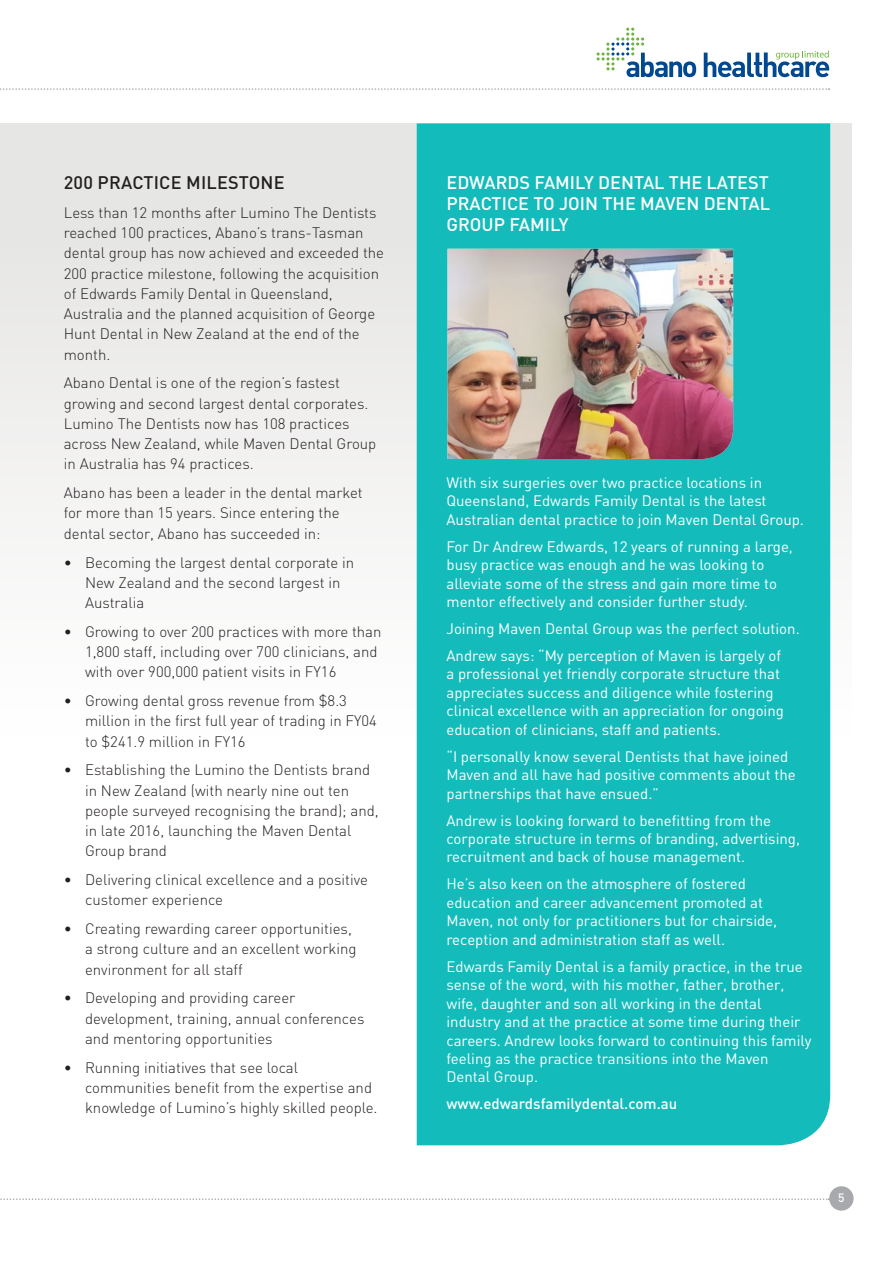
<style>
.page{position:relative;width:893px;height:1263px;background:#fff}
.page>*{position:absolute;margin:0;border:0;box-sizing:border-box;transform-origin:0 0}
.t1{font:500 18px/21px "DIN";color:#fff;text-align:justify}
.t2{font:500 18px "DIN";letter-spacing:.01em;color:#231f20}
.t3{font:300 15px/20.2px "DIN";color:#231f20}
.t4{font:15px/18.5px "DIN";color:#fff}
.t5{font:500 15px "DIN";color:#fff}
.t6{font:500 12px "DIN";color:#fff}
</style>
<div class="page">
<svg style="left:704px;top:51px;width:125px;height:26px"></svg>
<svg style="left:597px;top:28px;width:99px;height:49px"></svg>
<svg style="left:0;top:88px;width:829px;height:2px"></svg>
<svg style="left:0;top:1198px;width:829px;height:2px"></svg>
<div style="left:829px;top:1186px;width:25px;height:24px;background:#a7a9ac;border-radius:50%"></div>
<div style="left:0;top:123px;width:851px;height:819px;background:linear-gradient(to bottom,#e4e4e2,#fff)"></div>
<div style="left:417px;top:123px;width:413px;height:1022px;background:#14bbbb"></div>
<img style="left:448px;top:249px;width:285px;height:210px">
<p class="t2" style="left:64px;top:171px;width:222px">200 PRACTICE MILESTONE</p>
<p class="t3" style="left:64px;top:202px;width:322px">Less than 12 months after Lumino The Dentists reached 100 practices, Abano’s trans-Tasman dental group has now achieved and exceeded the 200 practice milestone, following the acquisition of Edwards Family Dental in Queensland, Australia and the planned acquisition of George Hunt Dental in New Zealand at the end of the month.</p>
<p class="t3" style="left:64px;top:373px;width:314px">Abano Dental is one of the region’s fastest growing and second largest dental corporates.<br>Lumino The Dentists now has 108 practices across New Zealand, while Maven Dental Group in Australia has 94 practices.</p>
<p class="t3" style="left:64px;top:483px;width:301px">Abano has been a leader in the dental market for more than 15 years. Since entering the dental sector, Abano has succeeded in:</p>
<p class="t3" style="left:85px;top:552px;width:271px;text-indent:-21px">• Becoming the largest dental corporate in<br>New Zealand and the second largest in<br>Australia</p>
<p class="t3" style="left:85px;top:621px;width:298px;text-indent:-21px">• Growing to over 200 practices with more than<br>1,800 staff, including over 700 clinicians, and with over 900,000 patient visits in FY16</p>
<p class="t3" style="left:85px;top:690px;width:293px;text-indent:-21px">• Growing dental gross revenue from $8.3 million in the first full year of trading in FY04 to $241.9 million in FY16</p>
<p class="t3" style="left:85px;top:760px;width:295px;text-indent:-21px">• Establishing the Lumino the Dentists brand in New Zealand (with nearly nine out ten people surveyed recognising the brand); and, in late 2016, launching the Maven Dental Group brand</p>
<p class="t3" style="left:85px;top:869px;width:284px;text-indent:-21px">• Delivering clinical excellence and a positive customer experience</p>
<p class="t3" style="left:85px;top:918px;width:273px;text-indent:-21px">• Creating rewarding career opportunities, a strong culture and an excellent working environment for all staff</p>
<p class="t3" style="left:85px;top:988px;width:281px;text-indent:-21px">• Developing and providing career development, training, annual conferences and mentoring opportunities</p>
<p class="t3" style="left:85px;top:1057px;width:294px;text-indent:-21px">• Running initiatives that see local communities benefit from the expertise and knowledge of Lumino’s highly skilled people.</p>
<p class="t1" style="left:446px;top:172px;width:325px">EDWARDS FAMILY DENTAL THE LATEST PRACTICE TO JOIN THE MAVEN DENTAL GROUP FAMILY</p>
<p class="t4" style="left:446px;top:473px;width:359px">With six surgeries over two practice locations in<br>Queensland, Edwards Family Dental is the latest<br>Australian dental practice to join Maven Dental Group.</p>
<p class="t4" style="left:446px;top:537px;width:348px">For Dr Andrew Edwards, 12 years of running a large, busy practice was enough and he was looking to alleviate some of the stress and gain more time to mentor effectively and consider further study.</p>
<p class="t4" style="left:446px;top:615px;width:355px;line-height:27px">Joining Maven Dental Group was the perfect solution.<br>Andrew says: “My perception of Maven is largely of</p>
<p class="t4" style="left:446px;top:664px;width:339px">a professional yet friendly corporate structure that appreciates success and diligence while fostering clinical excellence with an appreciation for ongoing education of clinicians, staff and patients.</p>
<p class="t4" style="left:446px;top:747px;width:351px">“I personally know several Dentists that have joined<br>Maven and all have had positive comments about the partnerships that have ensued.”</p>
<p class="t4" style="left:446px;top:811px;width:355px">Andrew is looking forward to benefitting from the corporate structure in terms of branding, advertising, recruitment and back of house management.</p>
<p class="t4" style="left:446px;top:874px;width:332px">He’s also keen on the atmosphere of fostered education and career advancement promoted at Maven, not only for practitioners but for chairside, reception and administration staff as well.</p>
<p class="t4" style="left:446px;top:957px;width:366px">Edwards Family Dental is a family practice, in the true sense of the word, with his mother, father, brother, wife, daughter and son all working in the dental industry and at the practice at some time during their careers. Andrew looks forward to continuing this family feeling as the practice transitions into the Maven Dental Group.</p>
<p class="t5" style="left:446px;top:1094px;width:232px">www.edwardsfamilydental.com.au</p>
<p class="t6" style="left:838px;top:1190px;width:8px">5</p>
</div>
